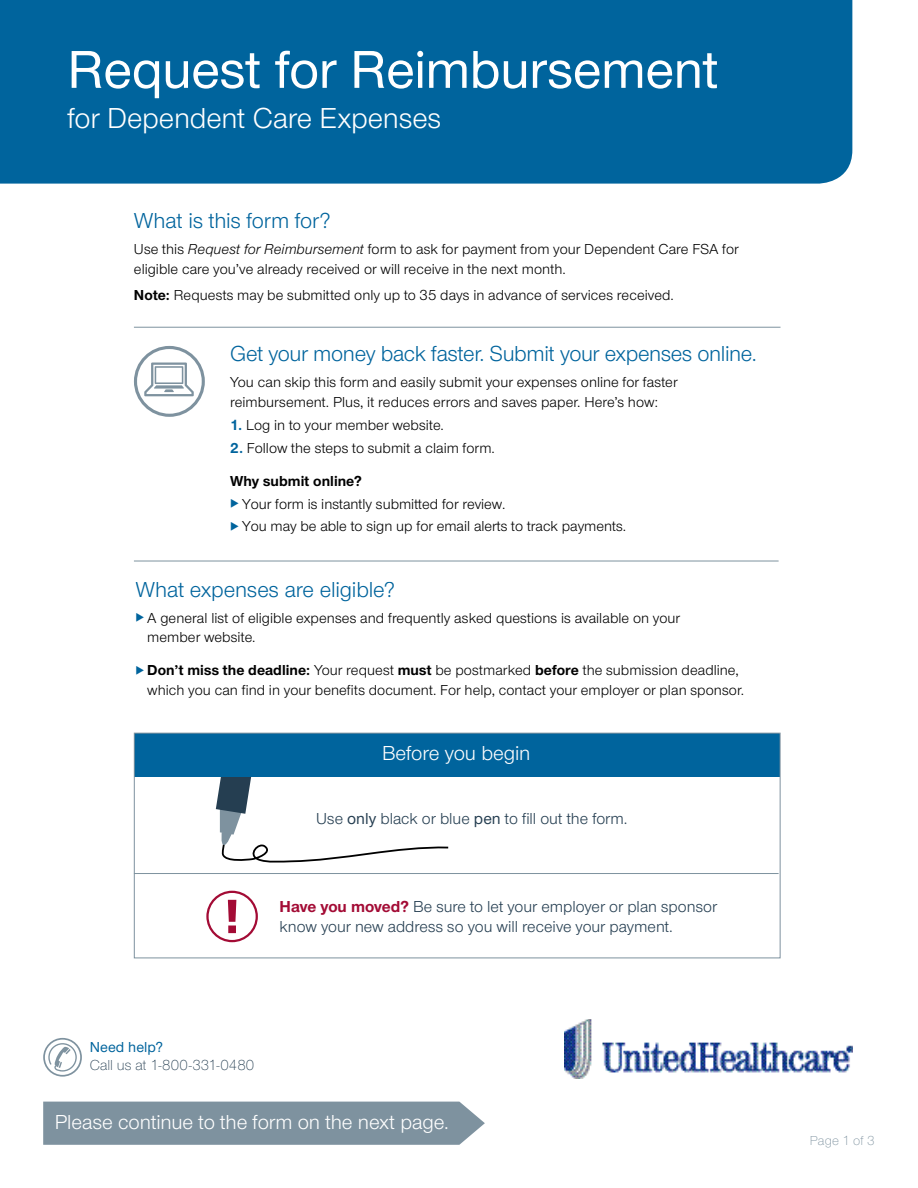
<style>
.page{position:relative;width:918px;height:1188px;background:#fff}
.page>*{position:absolute;margin:0;border:0;box-sizing:border-box;transform-origin:0 0}
.t1{font:500 55.2px "UHC Sans";letter-spacing:-.01em;color:#fff}
.t2{font:30px "UHC Sans";letter-spacing:-.005em;color:#fff}
.t3{font:22.5px "UHC Sans";letter-spacing:-.01em;color:#00649d}
.t4{font:21px "UHC Sans";letter-spacing:-.005em;color:#fff}
.t5{font:16.5px/19.5px "UHC Sans";color:#253e51}
.t6{font:15px/19.5px "UHC Sans";letter-spacing:.005em;color:#000}
.t7{font:300 15px "UHC Sans";letter-spacing:.005em;color:#253e51}
.t8{font:500 15px "UHC Sans";letter-spacing:.005em;color:#00649d}
.t9{font:300 13.5px "UHC Sans";letter-spacing:.005em;color:#7e929f}
.s1{font-style:italic}
.s2{font-weight:700}
.s3{font-weight:700;color:#00649d}
.s4{color:#00649d}
.s5{font-weight:500}
.s6{font-weight:700;color:#a30b35}
</style>
<div class="page">
<div style="left:0;top:0;width:852px;height:184px;background:#00649d"></div>
<hr style="left:134px;top:327px;width:647px;height:1px;background:#7e929f">
<hr style="left:134px;top:561px;width:645px;height:1px;background:#7e929f">
<svg style="left:134px;top:346px;width:71px;height:71px"></svg>
<div style="left:43px;top:1102px;width:442px;height:43px;background:#7e929f"></div>
<img style="left:564px;top:1019px;width:288px;height:59px">
<hr style="left:134px;top:873px;width:645px;height:1px;background:#7e929f">
<div style="left:134px;top:733px;width:646px;height:43px;background:#00649d"></div>
<svg style="left:206px;top:891px;width:52px;height:51px"></svg>
<svg style="left:216px;top:776px;width:234px;height:87px"></svg>
<div style="left:134px;top:733px;width:647px;height:225px;border:1px solid #7e929f"></div>
<svg style="left:43px;top:1038px;width:39px;height:39px"></svg>
<h1 class="t1" style="left:68px;top:33px;width:652px">Request for Reimbursement</h1>
<h2 class="t2" style="left:68px;top:99px;width:375px">for Dependent Care Expenses</h2>
<h3 class="t3" style="left:134px;top:206px;width:198px">What is this form for?</h3>
<p class="t6" style="left:134px;top:239px;width:606px">Use this <span class="s1">Request for Reimbursement</span> form to ask for payment from your Dependent Care FSA for eligible care you’ve already received or will receive in the next month.</p>
<p class="t6" style="left:134px;top:285px;width:542px"><span class="s2">Note:</span> Requests may be submitted only up to 35 days in advance of services received.</p>
<h3 class="t3" style="left:230px;top:339px;width:528px">Get your money back faster. Submit your expenses online.</h3>
<p class="t6" style="left:230px;top:372px;width:449px">You can skip this form and easily submit your expenses online for faster reimbursement. Plus, it reduces errors and saves paper. Here’s how:</p>
<p class="t6" style="left:230px;top:415px;width:215px"><span class="s3">1.</span> Log in to your member website.</p>
<p class="t6" style="left:230px;top:431px;width:266px;line-height:33px"><span class="s3">2.</span> Follow the steps to submit a claim form.<br><span class="s2">Why submit online?</span></p>
<p class="t6" style="left:230px;top:494px;width:277px"><span class="s4">◆</span> Your form is instantly submitted for review.</p>
<p class="t6" style="left:230px;top:516px;width:398px"><span class="s4">◆</span> You may be able to sign up for email alerts to track payments.</p>
<h3 class="t3" style="left:135px;top:575px;width:261px">What expenses are eligible?</h3>
<p class="t6" style="left:147px;top:608px;width:534px;text-indent:-12px"><span class="s4">◆</span> A general list of eligible expenses and frequently asked questions is available on your member website.</p>
<p class="t6" style="left:147px;top:660px;width:598px;text-indent:-12px"><span class="s4">◆</span> <span class="s2">Don’t miss the deadline:</span> Your request <span class="s2">must</span> be postmarked <span class="s2">before</span> the submission deadline, which you can find in your benefits document. For help, contact your employer or plan sponsor.</p>
<h3 class="t4" style="left:382px;top:740px;width:150px">Before you begin</h3>
<p class="t5" style="left:316px;top:808px;width:313px">Use <span class="s5">only</span> black or blue <span class="s5">pen</span> to fill out the form.</p>
<p class="t5" style="left:280px;top:896px;width:439px"><span class="s6">Have you moved?</span> Be sure to let your employer or plan sponsor know your new address so you will receive your payment.</p>
<p class="t8" style="left:90px;top:1037px;width:75px">Need help?</p>
<p class="t7" style="left:90px;top:1055px;width:166px">Call us at 1-800-331-0480</p>
<h3 class="t4" style="left:55px;top:1108px;width:396px">Please continue to the form on the next page.</h3>
<p class="t9" style="left:810px;top:1131px;width:66px">Page 1 of 3</p>
</div>
